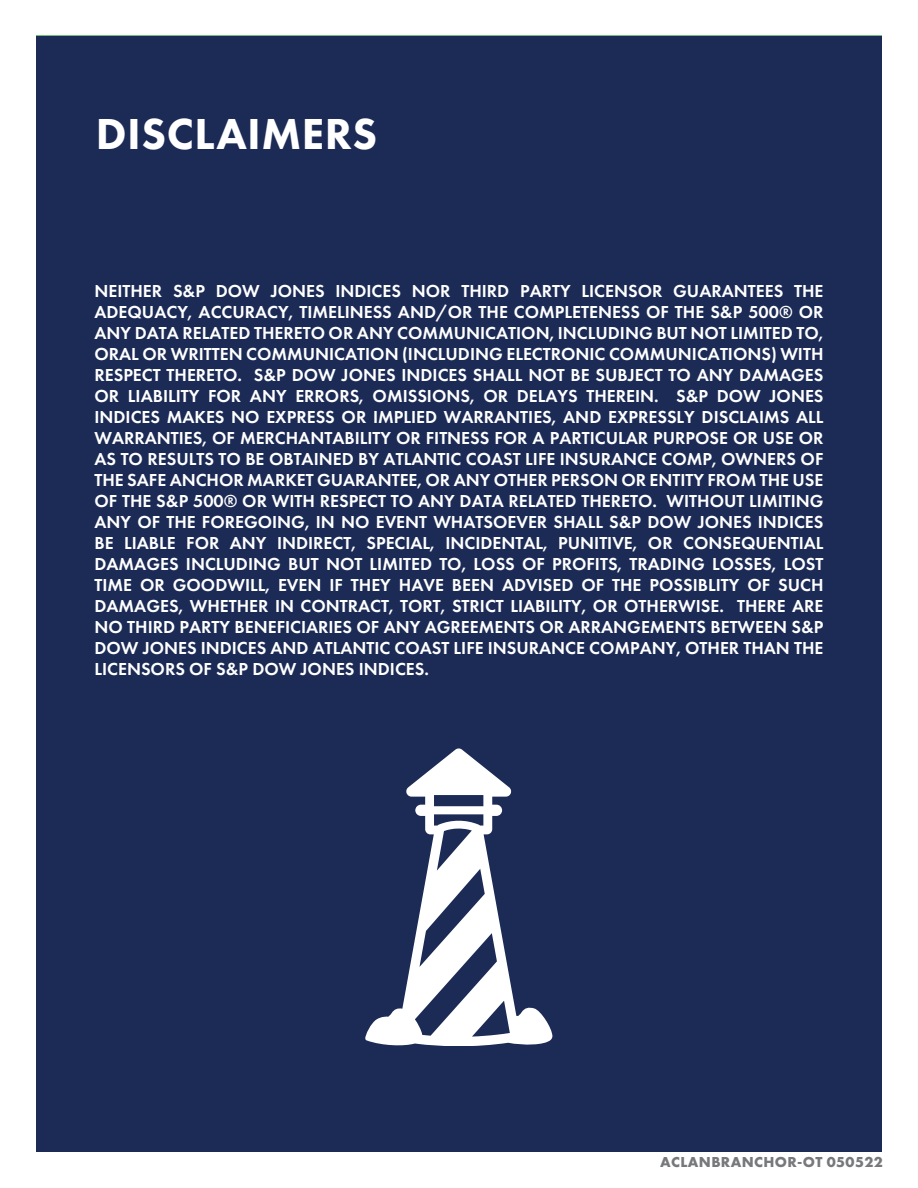
<style>
.page{position:relative;width:918px;height:1188px;background:#fff}
.page>*{position:absolute;margin:0;border:0;box-sizing:border-box;transform-origin:0 0}
.t1{font:800 45px "Futura PT";letter-spacing:.01em;color:#fff}
.Paragraph_Numbered{font:600 18px/21px "Futura PT";color:#fff;text-align:justify}
.Paragraph_Subhead{font:700 15px "Futura PT";letter-spacing:.025em;color:#76787b}
</style>
<div class="page">
<hr style="left:36px;top:35px;width:846px;height:2px;background:#40ae49">
<div style="left:36px;top:36px;width:846px;height:1116px;background:#1b2b56"></div>
<svg style="left:366px;top:748px;width:186px;height:298px"></svg>
<p class="t1" style="left:96px;top:106px;width:283px">DISCLAIMERS</p>
<p class="Paragraph_Numbered" style="left:94px;top:281px;width:731px">NEITHER S&amp;P DOW JONES INDICES NOR THIRD PARTY LICENSOR GUARANTEES THE ADEQUACY, ACCURACY, TIMELINESS AND/OR THE COMPLETENESS OF THE S&amp;P 500® OR ANY DATA RELATED THERETO OR ANY COMMUNICATION, INCLUDING BUT NOT LIMITED TO, ORAL OR WRITTEN COMMUNICATION (INCLUDING ELECTRONIC COMMUNICATIONS) WITH RESPECT THERETO. S&amp;P DOW JONES INDICES SHALL NOT BE SUBJECT TO ANY DAMAGES OR LIABILITY FOR ANY ERRORS, OMISSIONS, OR DELAYS THEREIN. S&amp;P DOW JONES INDICES MAKES NO EXPRESS OR IMPLIED WARRANTIES, AND EXPRESSLY DISCLAIMS ALL WARRANTIES, OF MERCHANTABILITY OR FITNESS FOR A PARTICULAR PURPOSE OR USE OR AS TO RESULTS TO BE OBTAINED BY ATLANTIC COAST LIFE INSURANCE COMP, OWNERS OF THE SAFE ANCHOR MARKET GUARANTEE, OR ANY OTHER PERSON OR ENTITY FROM THE USE OF THE S&amp;P 500® OR WITH RESPECT TO ANY DATA RELATED THERETO. WITHOUT LIMITING ANY OF THE FOREGOING, IN NO EVENT WHATSOEVER SHALL S&amp;P DOW JONES INDICES BE LIABLE FOR ANY INDIRECT, SPECIAL, INCIDENTAL, PUNITIVE, OR CONSEQUENTIAL DAMAGES INCLUDING BUT NOT LIMITED TO, LOSS OF PROFITS, TRADING LOSSES, LOST TIME OR GOODWILL, EVEN IF THEY HAVE BEEN ADVISED OF THE POSSIBLITY OF SUCH DAMAGES, WHETHER IN CONTRACT, TORT, STRICT LIABILITY, OR OTHERWISE. THERE ARE NO THIRD PARTY BENEFICIARIES OF ANY AGREEMENTS OR ARRANGEMENTS BETWEEN S&amp;P DOW JONES INDICES AND ATLANTIC COAST LIFE INSURANCE COMPANY, OTHER THAN THE LICENSORS OF S&amp;P DOW JONES INDICES.</p>
<p class="Paragraph_Subhead" style="left:660px;top:1153px;width:224px">ACLANBRANCHOR-OT 050522</p>
</div>
